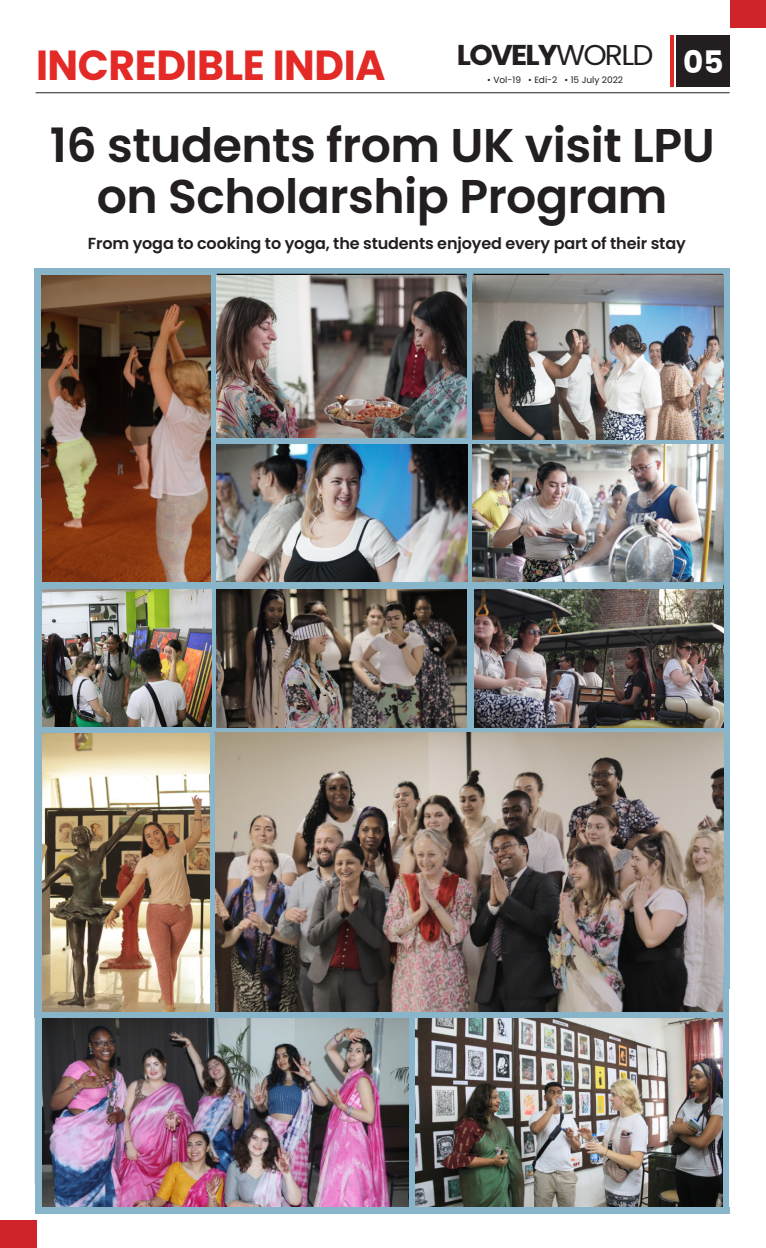
<style>
.page{position:relative;width:766px;height:1248px;background:#fff}
.page>*{position:absolute;margin:0;border:0;box-sizing:border-box;transform-origin:0 0}
.Title_2{font:600 47.3px/50.8px "Poppins";letter-spacing:-.01em;color:#231f20;text-align:center}
.t1{font:700 42px "Poppins";letter-spacing:-.01em;color:#e32a26}
.t2{font:700 31px "Poppins";color:#fff}
.t3{font:700 28.7px "Poppins";letter-spacing:-.06em;color:#231f20;scale:1.04 1}
.t4{font:600 16px "Poppins";letter-spacing:-.01em;color:#231f20}
.t5{font:9px "Poppins";color:#231f20}
.s1{font-weight:400}
</style>
<div class="page">
<div style="left:0;top:1220px;width:36px;height:28px;background:#d1232a"></div>
<img style="left:211px;top:269px;width:517px;height:720px">
<img style="left:217px;top:275px;width:250px;height:307px">
<img style="left:41px;top:275px;width:170px;height:307px">
<img style="left:41px;top:589px;width:170px;height:139px">
<img style="left:34px;top:733px;width:176px;height:279px">
<div style="left:34px;top:728px;width:694px;height:5px;background:#88b5ca"></div>
<div style="left:213px;top:438px;width:515px;height:6px;background:#88b5ca"></div>
<img style="left:472px;top:275px;width:250px;height:165px">
<img style="left:217px;top:589px;width:250px;height:139px">
<img style="left:473px;top:589px;width:249px;height:139px">
<img style="left:215px;top:732px;width:507px;height:280px">
<img style="left:41px;top:1017px;width:368px;height:190px">
<img style="left:415px;top:1017px;width:307px;height:190px">
<img style="left:472px;top:444px;width:250px;height:138px">
<div style="left:35px;top:269px;width:176px;height:6px;background:#88b5ca"></div>
<div style="left:34px;top:582px;width:688px;height:7px;background:#88b5ca"></div>
<div style="left:34px;top:1012px;width:692px;height:5px;background:#88b5ca"></div>
<div style="left:409px;top:1012px;width:6px;height:195px;background:#88b5ca"></div>
<div style="left:35px;top:1207px;width:693px;height:7px;background:#88b5ca"></div>
<div style="left:35px;top:272px;width:6px;height:745px;background:#88b5ca"></div>
<div style="left:467px;top:585px;width:6px;height:145px;background:#88b5ca"></div>
<div style="left:210px;top:733px;width:5px;height:282px;background:#88b5ca"></div>
<div style="left:35px;top:498px;width:6px;height:714px;background:#88b5ca"></div>
<div style="left:723px;top:974px;width:6px;height:235px;background:#88b5ca"></div>
<div style="left:729px;top:1px;width:36px;height:27px;background:#d1232a"></div>
<hr style="left:36px;top:92px;width:693px;height:1px;background:#231f20">
<div style="left:676px;top:36px;width:53px;height:51px;background:#231f20"></div>
<hr style="left:670px;top:36px;width:3px;height:51px;background:#e32a26">
<p class="t3" style="left:457px;top:38px;width:190px">LOVELY<span class="s1">WORLD</span></p>
<p class="t1" style="left:36px;top:41px;width:351px">INCREDIBLE INDIA</p>
<p class="t2" style="left:683px;top:44px;width:42px">05</p>
<p class="t5" style="left:487px;top:75px;width:137px">• Vol-19 • Edi-2 • 15 July 2022</p>
<p class="Title_2" style="left:50px;top:121px;width:666px">16 students from UK visit LPU on Scholarship Program</p>
<p class="t4" style="left:88px;top:234px;width:599px">From yoga to cooking to yoga, the students enjoyed every part of their stay</p>
</div>
